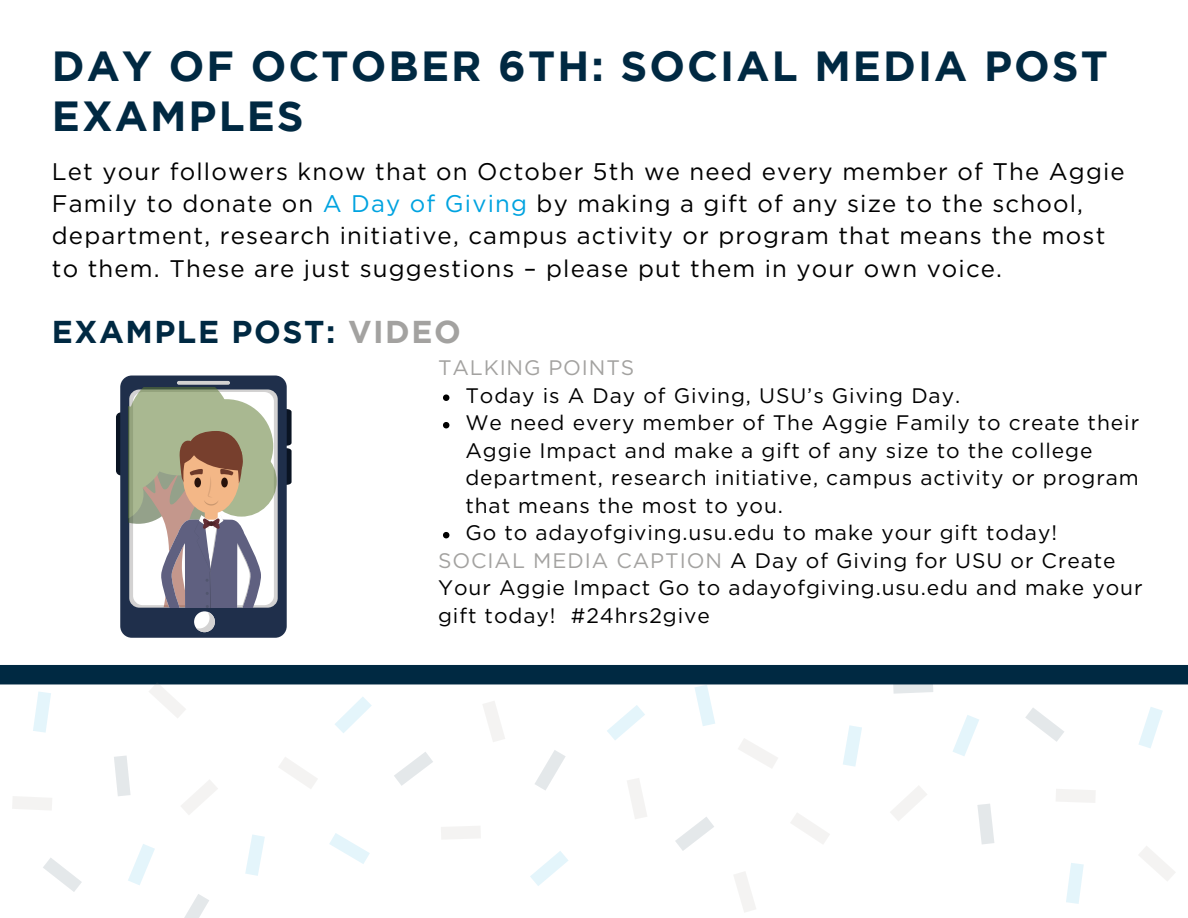
<style>
.page{position:relative;width:1188px;height:918px;background:#fff}
.page>*{position:absolute;margin:0;border:0;box-sizing:border-box;transform-origin:0 0}
.t1{font:700 42px/50.1px "Gotham";letter-spacing:.05em;color:#002942}
.t2{font:700 31.5px "Gotham";letter-spacing:.05em;color:#002942}
.t3{font:24px/32.4px "Gotham";letter-spacing:.05em;color:#000}
.t4{font:21px/27.5px "Gotham";letter-spacing:.045em;color:#000}
.t5{font:21px "Gotham";letter-spacing:.04em;color:#a3a2a0}
.s1{color:#00a3e0}
.s2{color:#a3a2a0}
</style>
<div class="page">
<svg style="left:0;top:665px;width:1188px;height:253px"></svg>
<svg style="left:443px;top:394px;width:6px;height:7px"></svg>
<svg style="left:443px;top:422px;width:6px;height:6px"></svg>
<svg style="left:443px;top:532px;width:6px;height:6px"></svg>
<div style="left:116px;top:412px;width:10px;height:63px;background:#0a1423;border-radius:5px"></div>
<svg style="left:287px;top:409px;width:5px;height:76px"></svg>
<div style="left:120px;top:376px;width:167px;height:262px;background:#1f2f4b;border-radius:12px"></div>
<div style="left:129px;top:389px;width:149px;height:219px;background:#d3d2d2;border-radius:10px"></div>
<div style="left:133px;top:392px;width:141px;height:213px;background:#fff;border-radius:10px"></div>
<svg style="left:177px;top:381px;width:53px;height:4px"></svg>
<div style="left:179px;top:399px;width:94px;height:94px;background:#a9b891;border-radius:50%"></div>
<svg style="left:206px;top:446px;width:71px;height:71px"></svg>
<svg style="left:128px;top:387px;width:134px;height:245px"></svg>
<p class="t1" style="left:52px;top:44px;width:1058px">DAY OF OCTOBER 6TH: SOCIAL MEDIA POST<br>EXAMPLES</p>
<p class="t3" style="left:52px;top:154px;width:1074px">Let your followers know that on October 5th we need every member of The Aggie Family to donate on <span class="s1">A Day of Giving</span> by making a gift of any size to the school, department, research initiative, campus activity or program that means the most to them. These are just suggestions – please put them in your own voice.</p>
<p class="t2" style="left:52px;top:320px;width:410px">EXAMPLE POST: <span class="s2">VIDEO</span></p>
<p class="t5" style="left:438px;top:356px;width:198px">TALKING POINTS</p>
<p class="t4" style="left:465px;top:381px;width:496px">Today is A Day of Giving, USU’s Giving Day.</p>
<p class="t4" style="left:465px;top:409px;width:675px">We need every member of The Aggie Family to create their Aggie Impact and make a gift of any size to the college department, research initiative, campus activity or program that means the most to you.</p>
<p class="t4" style="left:465px;top:519px;width:593px">Go to adayofgiving.usu.edu to make your gift today!</p>
<p class="t4" style="left:438px;top:546px;width:706px"><span class="s2">SOCIAL MEDIA CAPTION</span> A Day of Giving for USU or Create<br>Your Aggie Impact Go to adayofgiving.usu.edu and make your gift today! #24hrs2give</p>
</div>
